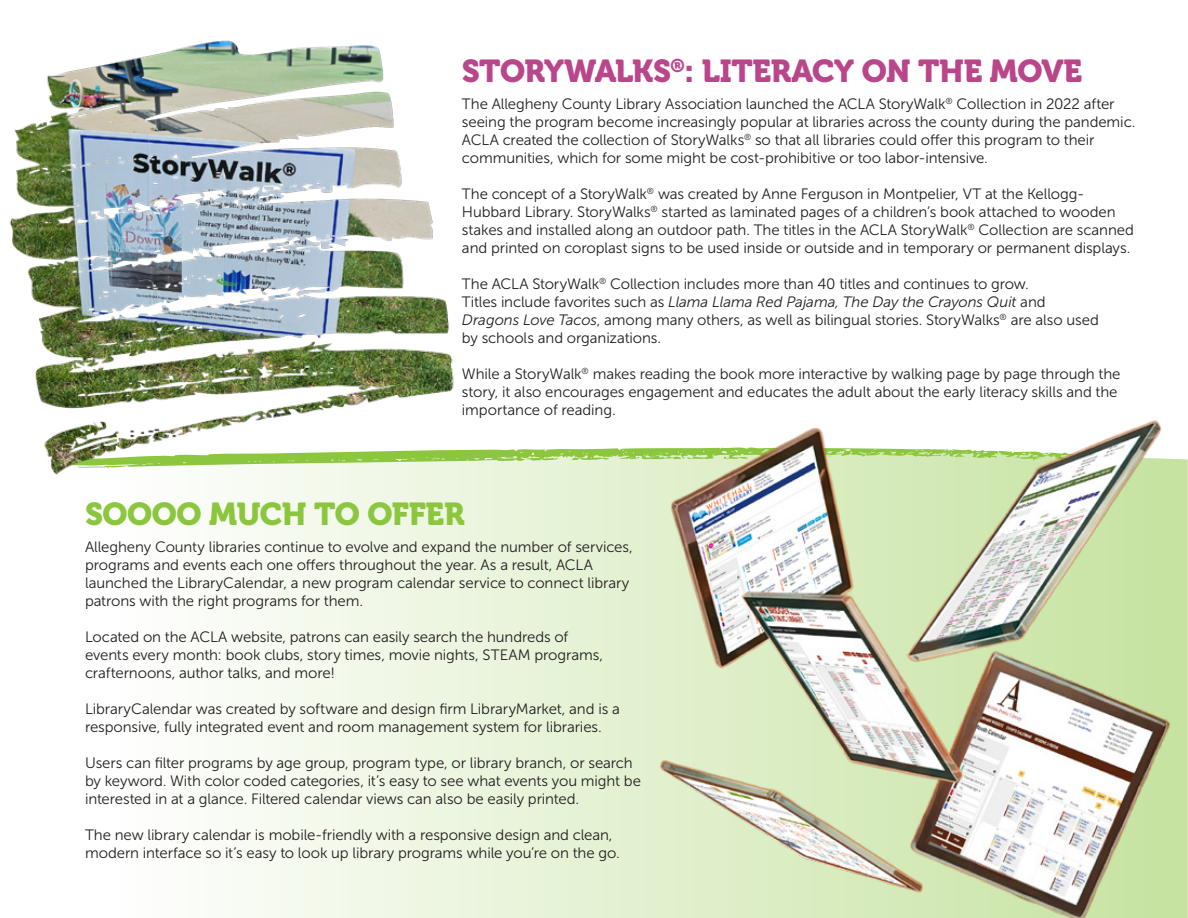
<style>
.page{position:relative;width:1188px;height:918px;background:#fff}
.page>*{position:absolute;margin:0;border:0;box-sizing:border-box;transform-origin:0 0}
.Headline_32{font:31.5px "Museo 900";letter-spacing:-.02em;color:#b9468a}
.Headline_32-2{font:31.5px "Museo 900";letter-spacing:-.015em;color:#8bc63e}
.Body{font:15px/18px "Museo Sans 300";letter-spacing:-.005em;color:#231f20}
.s1{font-style:italic}
</style>
<div class="page">
<div style="left:230px;top:527px;width:106px;height:391px;background:#f5faef"></div>
<img style="left:10px;top:40px;width:443px;height:487px">
<img style="left:336px;top:372px;width:852px;height:546px">
<p class="Headline_32" style="left:462px;top:53px;width:622px">STORYWALKS<sup>®</sup>: LITERACY ON THE MOVE</p>
<p class="Body" style="left:462px;top:95px;width:675px">The Allegheny County Library Association launched the ACLA StoryWalk<sup>®</sup> Collection in 2022 after seeing the program become increasingly popular at libraries across the county during the pandemic.<br>ACLA created the collection of StoryWalks<sup>®</sup> so that all libraries could offer this program to their communities, which for some might be cost-prohibitive or too labor-intensive.</p>
<p class="Body" style="left:462px;top:185px;width:674px">The concept of a StoryWalk<sup>®</sup> was created by Anne Ferguson in Montpelier, VT at the Kellogg-Hubbard Library. StoryWalks<sup>®</sup> started as laminated pages of a children’s book attached to wooden stakes and installed along an outdoor path. The titles in the ACLA StoryWalk<sup>®</sup> Collection are scanned and printed on coroplast signs to be used inside or outside and in temporary or permanent displays.</p>
<p class="Body" style="left:462px;top:275px;width:638px">The ACLA StoryWalk<sup>®</sup> Collection includes more than 40 titles and continues to grow.<br>Titles include favorites such as <span class="s1">Llama Llama Red Pajama, The Day the Crayons Quit</span> and <span class="s1">Dragons Love Tacos</span>, among many others, as well as bilingual stories. StoryWalks<sup>®</sup> are also used by schools and organizations.</p>
<p class="Body" style="left:462px;top:365px;width:660px">While a StoryWalk<sup>®</sup> makes reading the book more interactive by walking page by page through the story, it also encourages engagement and educates the adult about the early literacy skills and the importance of reading.</p>
<p class="Headline_32-2" style="left:85px;top:496px;width:381px">SOOOO MUCH TO OFFER</p>
<p class="Body" style="left:85px;top:538px;width:549px">Allegheny County libraries continue to evolve and expand the number of services, programs and events each one offers throughout the year. As a result, ACLA launched the LibraryCalendar, a new program calendar service to connect library patrons with the right programs for them.</p>
<p class="Body" style="left:85px;top:628px;width:519px">Located on the ACLA website, patrons can easily search the hundreds of events every month: book clubs, story times, movie nights, STEAM programs, crafternoons, author talks, and more!</p>
<p class="Body" style="left:85px;top:700px;width:536px">LibraryCalendar was created by software and design firm LibraryMarket, and is a responsive, fully integrated event and room management system for libraries.</p>
<p class="Body" style="left:85px;top:754px;width:558px">Users can filter programs by age group, program type, or library branch, or search by keyword. With color coded categories, it’s easy to see what events you might be interested in at a glance. Filtered calendar views can also be easily printed.</p>
<p class="Body" style="left:85px;top:826px;width:536px">The new library calendar is mobile-friendly with a responsive design and clean, modern interface so it’s easy to look up library programs while you’re on the go.</p>
</div>
